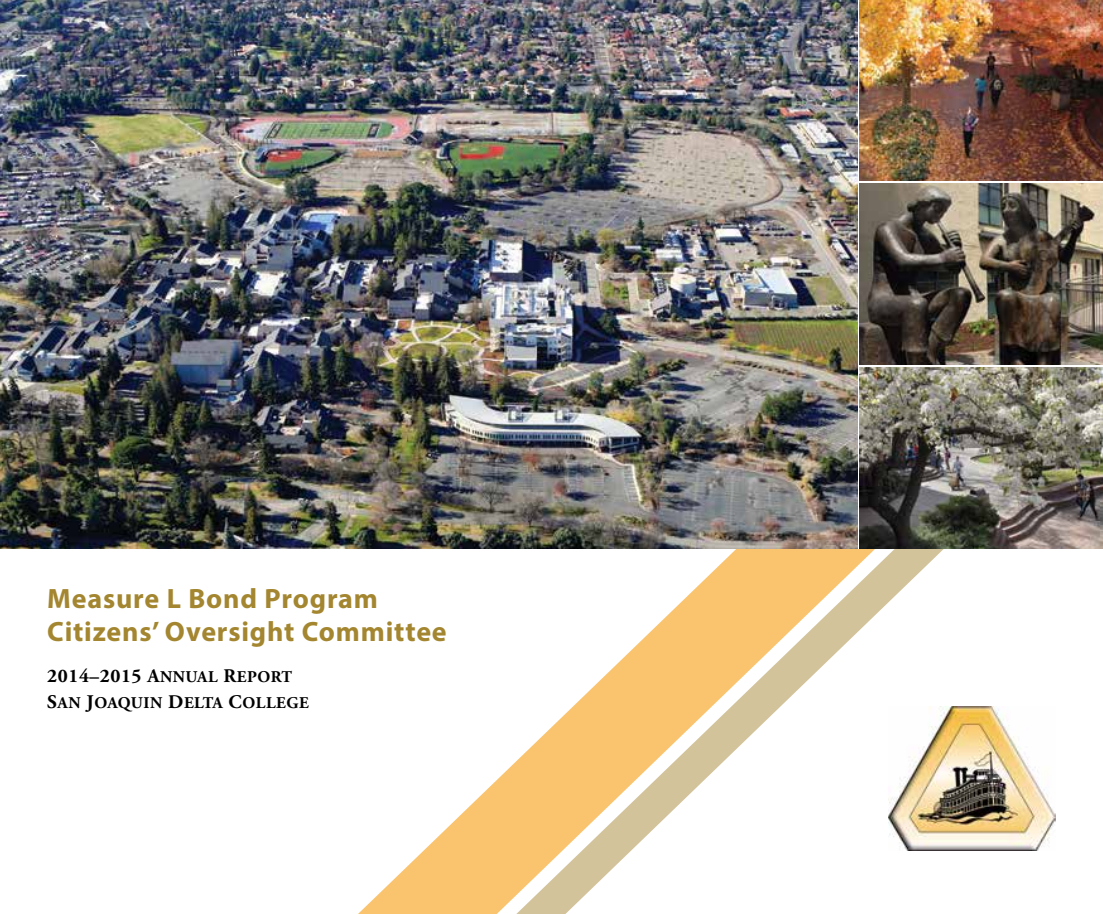
<style>
.page{position:relative;width:1103px;height:914px;background:#fff}
.page>*{position:absolute;margin:0;border:0;box-sizing:border-box;transform-origin:0 0}
.t1{font:700 28px/33.2px "Myriad Pro";letter-spacing:.03em;color:#a3862f}
.t2{font:19.25px "Adobe Garamond Pro Bold SC850";letter-spacing:.03em;color:#000}
.t3{font:16.45px "Adobe Garamond Pro Bold SC850";letter-spacing:.035em;color:#000}
.s1{font-size:16.45px}
.s2{font-size:19.25px}
</style>
<div class="page">
<svg style="left:358px;top:548px;width:744px;height:366px"></svg>
<img style="left:857px;top:0;width:245px;height:548px">
<img style="left:0;top:0;width:857px;height:548px">
<img style="left:860px;top:367px;width:242px;height:181px">
<img style="left:860px;top:183px;width:242px;height:182px">
<img style="left:860px;top:0;width:242px;height:180px">
<img style="left:888px;top:706px;width:167px;height:144px">
<p class="t1" style="left:47px;top:581px;width:401px">Measure L Bond Program<br>Citizens’ Oversight Committee</p>
<p class="t2" style="left:47px;top:665px;width:246px">2014–2015 A<span class="s1">NNUAL</span> R<span class="s1">EPORT</span></p>
<p class="t3" style="left:47px;top:692px;width:263px"><span class="s2">S</span>AN <span class="s2">J</span>OAQUIN <span class="s2">D</span>ELTA <span class="s2">C</span>OLLEGE</p>
</div>
